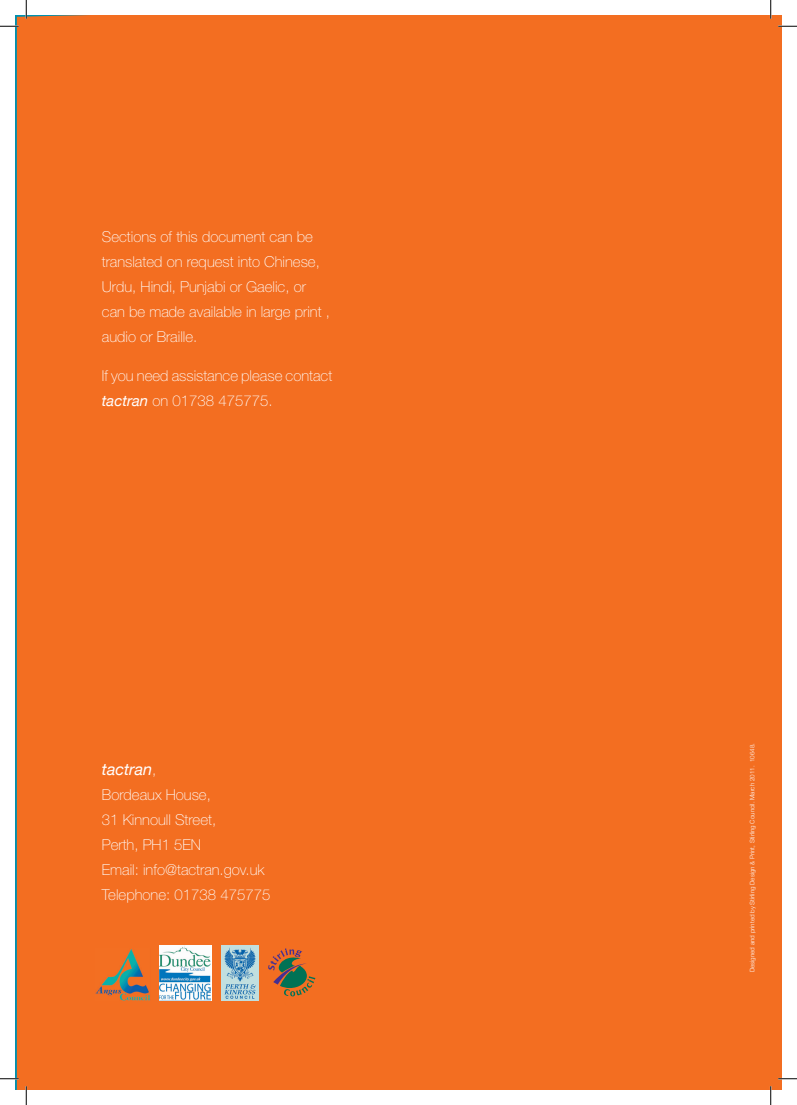
<style>
.page{position:relative;width:797px;height:1105px;background:#fff}
.page>*{position:absolute;margin:0;border:0;box-sizing:border-box;transform-origin:0 0}
.t1{font:italic 16.25px "Helvetica Neue";color:#fff}
.t2{font:100 15px/25px "Helvetica Neue";color:#fff}
.t3{font:300 6.25px "Helvetica Neue";color:#fff}
.s1{font-weight:400;font-style:italic}
.s2{font-weight:100;font-style:normal;font-size:15px}
</style>
<div class="page">
<div style="left:16px;top:16px;width:682px;height:1073px;background:#f36e21"></div>
<div style="left:698px;top:16px;width:83px;height:1073px;background:#f36e21"></div>
<svg style="left:268px;top:948px;width:47px;height:48px;background:#a36937"></svg>
<img style="left:96px;top:948px;width:54px;height:52px">
<svg style="left:159px;top:945px;width:53px;height:55px"></svg>
<img style="left:160px;top:946px;width:51px;height:54px">
<img style="left:221px;top:945px;width:38px;height:55px">
<svg style="left:0;top:25px;width:19px;height:2px"></svg>
<svg style="left:778px;top:25px;width:19px;height:2px"></svg>
<svg style="left:0;top:1078px;width:19px;height:1px"></svg>
<svg style="left:778px;top:1078px;width:19px;height:1px"></svg>
<svg style="left:25px;top:0;width:2px;height:19px"></svg>
<svg style="left:25px;top:1086px;width:2px;height:19px"></svg>
<svg style="left:770px;top:0;width:1px;height:19px"></svg>
<svg style="left:770px;top:1086px;width:1px;height:19px"></svg>
<p class="t2" style="left:102px;top:224px;width:229px">Sections of this document can be translated on request into Chinese,<br>Urdu, Hindi, Punjabi or Gaelic, or can be made available in large print , audio or Braille.</p>
<p class="t2" style="left:102px;top:363px;width:232px">If you need assistance please contact <span class="s1">tactran</span> on 01738 475775.</p>
<p class="t1" style="left:102px;top:759px;width:56px">tactran<span class="s2">,</span></p>
<p class="t2" style="left:102px;top:782px;width:170px">Bordeaux House,<br>31 Kinnoull Street,<br>Perth, PH1 5EN<br>Email: info@tactran.gov.uk<br>Telephone: 01738 475775</p>
<p class="t3" style="left:748px;top:972px;width:231px;rotate:-90deg">Designed and printed by Stirling Design &amp; Print, Stirling Council. March 2011. 10648.</p>
</div>
